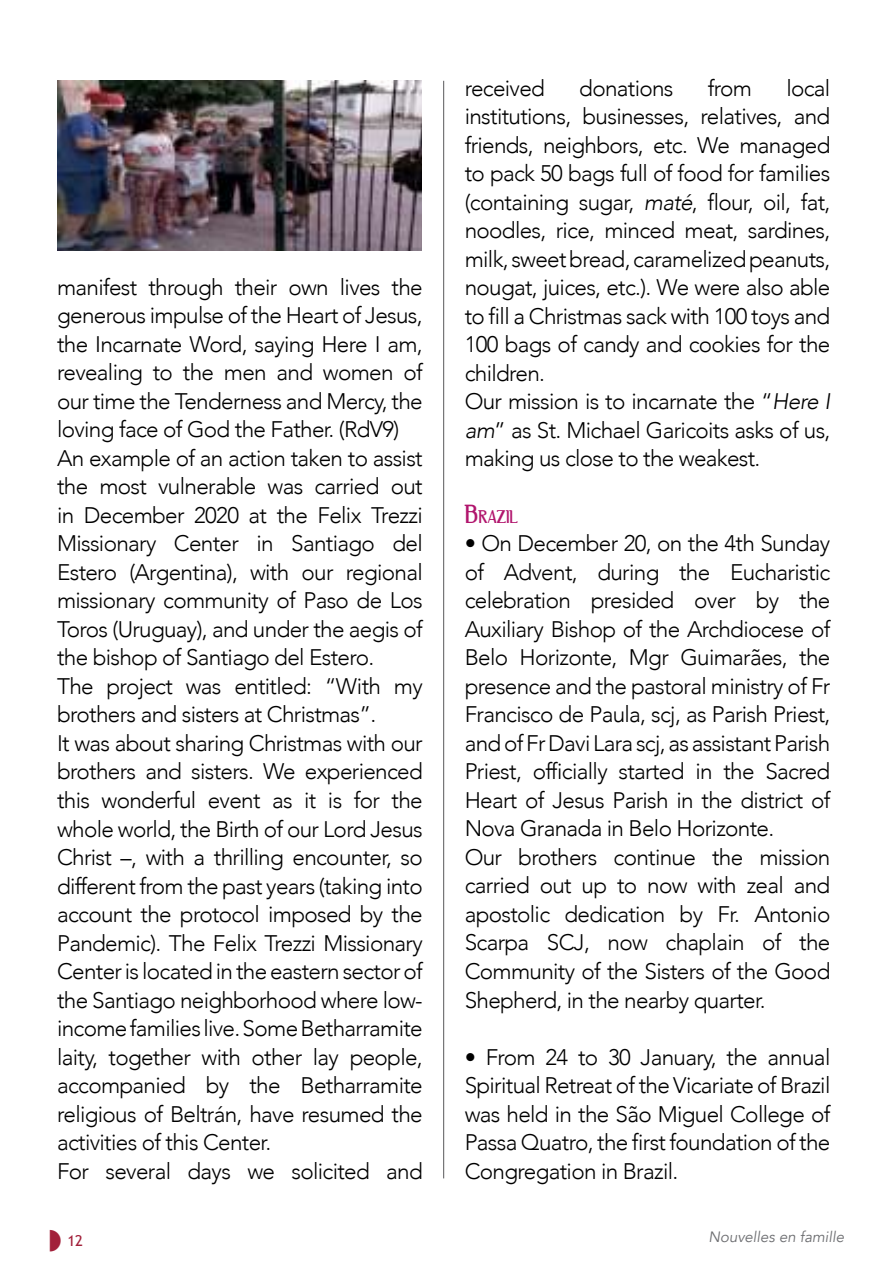
<style>
.page{position:relative;width:893px;height:1263px;background:#fff}
.page>*{position:absolute;margin:0;border:0;box-sizing:border-box;transform-origin:0 0}
.t1{font:300 22.5px/28.5px "Avenir";letter-spacing:-.03em;color:#000}
.t2{font:17.85px "Bertolt Brecht";letter-spacing:-.045em;color:#b1156d}
.t3{font:italic 15px "Avenir";color:#6d6e71}
.t4{font:15px "Trebuchet MS";color:#a2203a}
.s1{font-style:italic}
.s2{font-size:25.5px}
</style>
<div class="page">
<hr style="left:443px;top:81px;width:1px;height:1097px;background:#58595b">
<img style="left:58px;top:81px;width:363px;height:170px">
<p class="t1" style="left:57px;top:273px;width:367px">manifest through their own lives the generous impulse of the Heart of Jesus, the Incarnate Word, saying Here I am, revealing to the men and women of our time the Tenderness and Mercy, the loving face of God the Father. (RdV9)<br>An example of an action taken to assist the most vulnerable was carried out in December 2020 at the Felix Trezzi Missionary Center in Santiago del Estero (Argentina), with our regional missionary community of Paso de Los Toros (Uruguay), and under the aegis of the bishop of Santiago del Estero.<br>The project was entitled: “With my brothers and sisters at Christmas”.<br>It was about sharing Christmas with our brothers and sisters. We experienced this wonderful event as it is for the whole world, the Birth of our Lord Jesus Christ –, with a thrilling encounter, so different from the past years (taking into account the protocol imposed by the Pandemic). The Felix Trezzi Missionary Center is located in the eastern sector of the Santiago neighborhood where low&shy;income families live. Some Betharramite laity, together with other lay people, accompanied by the Betharramite religious of Beltrán, have resumed the activities of this Center.<br>For several days we solicited and</p>
<p class="t1" style="left:465px;top:74px;width:82px">received</p>
<p class="t1" style="left:579px;top:74px;width:96px">donations</p>
<p class="t1" style="left:708px;top:74px;width:46px">from</p>
<p class="t1" style="left:465px;top:74px;width:367px;text-indent:322px">local institutions, businesses, relatives, and friends, neighbors, etc. We managed to pack 50 bags full of food for families (containing sugar, <span class="s1">maté</span>, flour, oil, fat, noodles, rice, minced meat, sardines, milk, sweet bread, caramelized peanuts, nougat, juices, etc.). We were also able to fill a Christmas sack with 100 toys and 100 bags of candy and cookies for the children.<br>Our mission is to incarnate the “<span class="s1">Here I am</span>” as St. Michael Garicoits asks of us, making us close to the weakest.</p>
<p class="t2" style="left:465px;top:507px;width:56px"><span class="s2">B</span>RAZIL</p>
<p class="t1" style="left:465px;top:529px;width:367px">• On December 20, on the 4th Sunday of Advent, during the Eucharistic celebration presided over by the Auxiliary Bishop of the Archdiocese of Belo Horizonte, Mgr Guimarães, the presence and the pastoral ministry of Fr Francisco de Paula, scj, as Parish Priest, and of Fr Davi Lara scj, as assistant Parish Priest, officially started in the Sacred Heart of Jesus Parish in the district of Nova Granada in Belo Horizonte.<br>Our brothers continue the mission carried out up to now with zeal and apostolic dedication by Fr. Antonio Scarpa SCJ, now chaplain of the Community of the Sisters of the Good Shepherd, in the nearby quarter.</p>
<p class="t1" style="left:465px;top:1042px;width:367px;text-align:justify">• From 24 to 30 January, the annual Spiritual Retreat of the Vicariate of Brazil was held in the São Miguel College of Passa Quatro, the first foundation of the Congregation in Brazil.</p>
<p class="t4" style="left:67px;top:1232px;width:17px">12</p>
<p class="t3" style="left:708px;top:1228px;width:137px">Nouvelles en famille</p>
</div>
